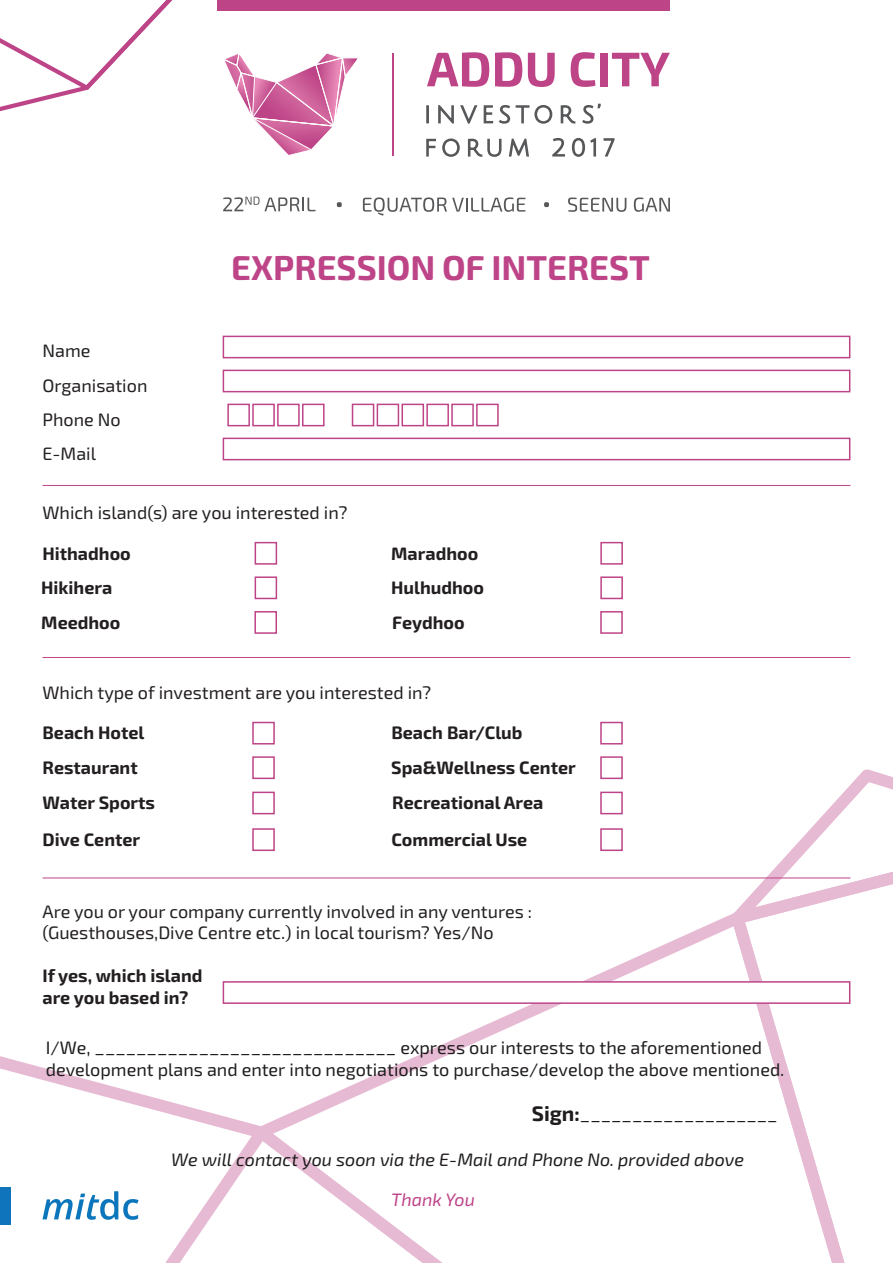
<style>
.page{position:relative;width:893px;height:1263px;background:#fff}
.page>*{position:absolute;margin:0;border:0;box-sizing:border-box;transform-origin:0 0}
.t1{font:700 34.5px "Exo 2";color:#be4488}
.t2{font:18px/21.6px "Exo 2";color:#231f20}
.t3{font:700 18px/34.7px "Exo 2";color:#231f20}
.t4{font:18px/22px "Exo 2";color:#201c1d}
.t5{font:italic 18px "Exo 2";color:#201c1d}
.t6{font:italic 18px "Exo 2";color:#be4488}
.s1{font-weight:700;font-size:21px}
</style>
<div class="page">
<svg style="left:225px;top:53px;width:133px;height:103px"></svg>
<svg style="left:427px;top:52px;width:62px;height:35px"></svg>
<svg style="left:495px;top:52px;width:27px;height:35px"></svg>
<svg style="left:528px;top:53px;width:27px;height:34px"></svg>
<svg style="left:571px;top:52px;width:24px;height:35px"></svg>
<div style="left:600px;top:53px;width:8px;height:33px;background:#be4488"></div>
<svg style="left:612px;top:53px;width:58px;height:33px"></svg>
<div style="left:426px;top:105px;width:3px;height:18px;border:1px solid #57585a"></div>
<svg style="left:438px;top:105px;width:115px;height:19px"></svg>
<svg style="left:560px;top:103px;width:41px;height:21px"></svg>
<svg style="left:426px;top:138px;width:34px;height:19px"></svg>
<svg style="left:467px;top:138px;width:35px;height:19px"></svg>
<svg style="left:508px;top:138px;width:21px;height:19px"></svg>
<svg style="left:552px;top:137px;width:44px;height:20px"></svg>
<svg style="left:603px;top:138px;width:12px;height:19px"></svg>
<hr style="left:392px;top:53px;width:2px;height:103px;background:#be4488">
<svg style="left:363px;top:197px;width:162px;height:19px"></svg>
<svg style="left:544px;top:202px;width:5px;height:5px"></svg>
<svg style="left:337px;top:202px;width:5px;height:5px"></svg>
<svg style="left:568px;top:197px;width:58px;height:15px"></svg>
<svg style="left:634px;top:197px;width:36px;height:15px"></svg>
<svg style="left:223px;top:197px;width:93px;height:14px"></svg>
<svg style="left:0;top:0;width:173px;height:112px"></svg>
<svg style="left:408px;top:914px;width:323px;height:146px"></svg>
<svg style="left:810px;top:769px;width:83px;height:60px"></svg>
<svg style="left:731px;top:829px;width:162px;height:231px"></svg>
<svg style="left:0;top:1060px;width:845px;height:203px"></svg>
<div style="left:217px;top:0;width:453px;height:11px;background:#be4488"></div>
<svg style="left:43px;top:1191px;width:96px;height:29px"></svg>
<div style="left:0;top:1187px;width:10px;height:37px;background:#1074bc"></div>
<div style="left:223px;top:336px;width:627px;height:22px;background:#fff;border:2px solid #be4488"></div>
<div style="left:223px;top:370px;width:627px;height:22px;background:#fff;border:2px solid #be4488"></div>
<div style="left:227px;top:404px;width:23px;height:22px;background:#fff;border:2px solid #be4488"></div>
<div style="left:600px;top:542px;width:23px;height:23px;background:#fff;border:2px solid #be4488"></div>
<div style="left:255px;top:542px;width:22px;height:23px;background:#fff;border:2px solid #be4488"></div>
<div style="left:600px;top:576px;width:23px;height:23px;background:#fff;border:2px solid #be4488"></div>
<div style="left:255px;top:576px;width:22px;height:23px;background:#fff;border:2px solid #be4488"></div>
<div style="left:600px;top:611px;width:23px;height:23px;background:#fff;border:2px solid #be4488"></div>
<div style="left:254px;top:611px;width:23px;height:23px;background:#fff;border:2px solid #be4488"></div>
<div style="left:600px;top:722px;width:23px;height:22px;background:#fff;border:2px solid #be4488"></div>
<div style="left:252px;top:722px;width:23px;height:22px;background:#fff;border:2px solid #be4488"></div>
<div style="left:600px;top:756px;width:23px;height:23px;background:#fff;border:2px solid #be4488"></div>
<div style="left:252px;top:756px;width:23px;height:23px;background:#fff;border:2px solid #be4488"></div>
<div style="left:600px;top:792px;width:23px;height:22px;background:#fff;border:2px solid #be4488"></div>
<div style="left:252px;top:792px;width:23px;height:22px;background:#fff;border:2px solid #be4488"></div>
<div style="left:600px;top:828px;width:23px;height:23px;background:#fff;border:2px solid #be4488"></div>
<div style="left:252px;top:828px;width:23px;height:23px;background:#fff;border:2px solid #be4488"></div>
<div style="left:252px;top:404px;width:23px;height:22px;background:#fff;border:2px solid #be4488"></div>
<div style="left:377px;top:404px;width:22px;height:22px;background:#fff;border:2px solid #be4488"></div>
<div style="left:401px;top:404px;width:23px;height:22px;background:#fff;border:2px solid #be4488"></div>
<div style="left:426px;top:404px;width:23px;height:22px;background:#fff;border:2px solid #be4488"></div>
<div style="left:451px;top:404px;width:23px;height:22px;background:#fff;border:2px solid #be4488"></div>
<div style="left:476px;top:404px;width:23px;height:22px;background:#fff;border:2px solid #be4488"></div>
<div style="left:277px;top:404px;width:23px;height:22px;background:#fff;border:2px solid #be4488"></div>
<div style="left:302px;top:404px;width:23px;height:22px;background:#fff;border:2px solid #be4488"></div>
<div style="left:352px;top:404px;width:22px;height:22px;background:#fff;border:2px solid #be4488"></div>
<div style="left:223px;top:438px;width:627px;height:22px;background:#fff;border:2px solid #be4488"></div>
<div style="left:223px;top:981px;width:627px;height:23px;background:#fff;border:2px solid #be4488"></div>
<hr style="left:43px;top:485px;width:807px;height:1px;background:#be4488">
<hr style="left:43px;top:657px;width:807px;height:1px;background:#be4488">
<hr style="left:43px;top:878px;width:807px;height:1px;background:#be4488">
<p class="t2" style="left:43px;top:340px;width:50px">Name</p>
<p class="t2" style="left:42px;top:375px;width:106px">Organisation</p>
<p class="t2" style="left:42px;top:409px;width:80px">Phone No</p>
<p class="t2" style="left:42px;top:443px;width:55px">E-Mail</p>
<h1 class="t1" style="left:231px;top:247px;width:420px">EXPRESSION OF INTEREST</h1>
<p class="t2" style="left:43px;top:502px;width:306px">Which island(s) are you interested in?</p>
<p class="t3" style="left:41px;top:536px;width:91px">Hithadhoo<br>Hikihera<br>Meedhoo</p>
<p class="t3" style="left:391px;top:536px;width:94px">Maradhoo<br>Hulhudhoo<br>Feydhoo</p>
<p class="t2" style="left:43px;top:682px;width:390px">Which type of investment are you interested in?</p>
<p class="t3" style="left:43px;top:716px;width:103px">Beach Hotel</p>
<p class="t3" style="left:43px;top:751px;width:97px">Restaurant</p>
<p class="t3" style="left:43px;top:784px;width:114px;line-height:37.3px">Water Sports<br>Dive Center</p>
<p class="t3" style="left:391px;top:716px;width:133px">Beach Bar/Club</p>
<p class="t3" style="left:391px;top:751px;width:186px">Spa&amp;Wellness Center<br>Recreational Area</p>
<p class="t3" style="left:391px;top:823px;width:137px">Commercial Use</p>
<p class="t2" style="left:43px;top:901px;width:491px">Are you or your company currently involved in any ventures : (Guesthouses,Dive Centre etc.) in local tourism? Yes/No</p>
<p class="t3" style="left:43px;top:965px;width:162px;line-height:21.6px">If yes, which island are you based in?</p>
<p class="t4" style="left:46px;top:1037px;width:740px">I/We, _____________________________ express our interests to the aforementioned development plans and enter into negotiations to purchase/develop the above mentioned.</p>
<p class="t4" style="left:532px;top:1104px;width:247px"><span class="s1">Sign:</span>___________________</p>
<p class="t5" style="left:171px;top:1149px;width:574px">We will contact you soon via the E-Mail and Phone No. provided above</p>
<p class="t6" style="left:391px;top:1189px;width:85px">Thank You</p>
</div>
